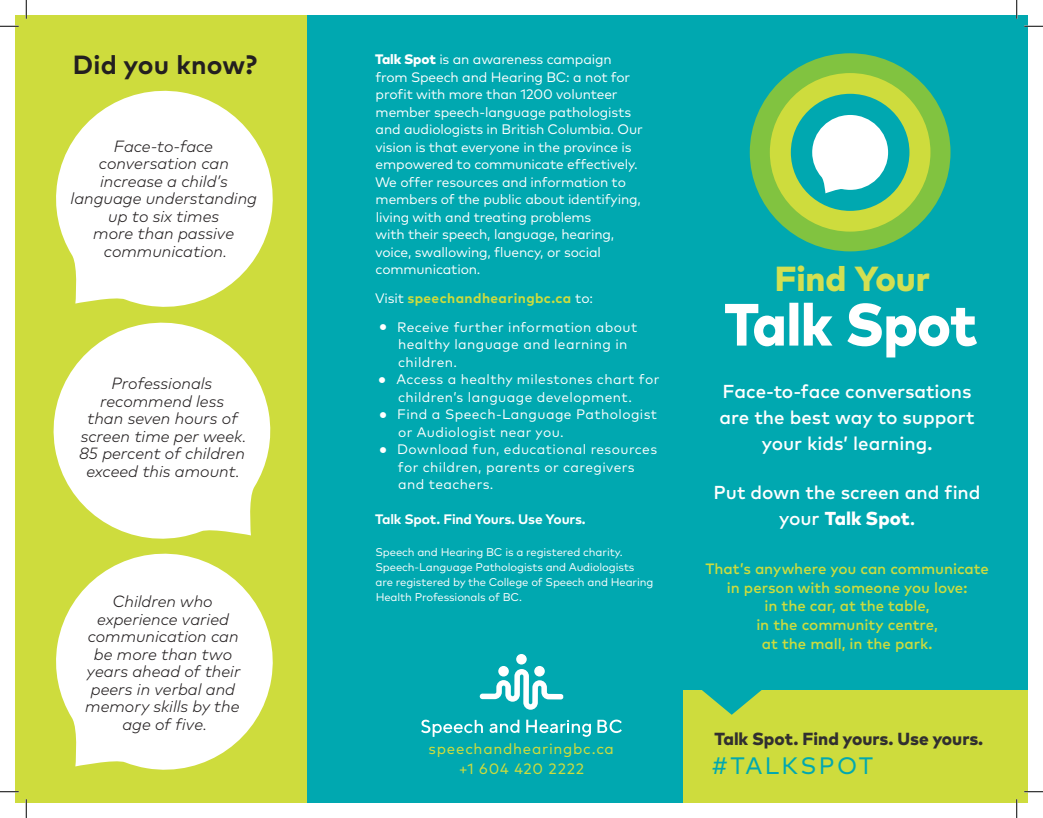
<style>
.page{position:relative;width:1043px;height:818px;background:#fff}
.page>*{position:absolute;margin:0;border:0;box-sizing:border-box;transform-origin:0 0}
.t1{font:800 34.75px "Mark Pro";letter-spacing:-.005em;color:#d2df52}
.t2{font:700 26.25px "Mark Pro";letter-spacing:.01em;color:#231f20}
.t3{font:23.75px "Mark Pro";letter-spacing:.1em;color:#00a8b0}
.t4{font:500 18.75px/26.2px "Mark Pro";letter-spacing:-.005em;color:#fff;text-align:center}
.t5{font:800 17.5px "Mark Pro";color:#312f30}
.t6{font:italic 300 16.25px/17.5px "Mark Pro";color:#231f20;text-align:center}
.t7{font:500 15px/18.8px "Mark Pro";letter-spacing:-.005em;color:#cedc3d;text-align:center}
.t8{font:15px "Mark Pro";letter-spacing:.05em;color:#cedc3d}
.t9{font:13.75px/17.5px "Mark Pro";letter-spacing:-.01em;color:#fff}
.t10{font:13.75px/17.5px "Mark Pro";letter-spacing:.03em;color:#fff}
.t11{font:700 13.75px "Mark Pro";letter-spacing:.03em;color:#cedc3d}
.t12{font:700 13.75px "Mark Pro";letter-spacing:-.01em;color:#fff}
.t13{font:11.25px/15px "Mark Pro";letter-spacing:-.01em;color:#fff}
.s1{font-weight:800}
.s2{font-weight:400;color:#fff}
.s3{font-size:26.25px}
</style>
<div class="page">
<div style="left:15px;top:15px;width:310px;height:787px;background:#cedc3d"></div>
<div style="left:308px;top:15px;width:720px;height:787px;background:#00a8b0"></div>
<div style="left:683px;top:690px;width:345px;height:112px;background:#cedc3d"></div>
<svg style="left:702px;top:690px;width:60px;height:24px"></svg>
<div style="left:749px;top:53px;width:201px;height:198px;background:#81c340;border-radius:50%"></div>
<div style="left:769px;top:73px;width:161px;height:158px;background:#cedc3d;border-radius:50%"></div>
<div style="left:790px;top:94px;width:119px;height:117px;background:#00a8b0;border-radius:50%"></div>
<svg style="left:812px;top:115px;width:76px;height:78px"></svg>
<svg style="left:597px;top:719px;width:25px;height:14px"></svg>
<svg style="left:421px;top:719px;width:62px;height:17px"></svg>
<svg style="left:489px;top:719px;width:30px;height:14px"></svg>
<svg style="left:526px;top:719px;width:65px;height:18px"></svg>
<svg style="left:480px;top:669px;width:83px;height:40px"></svg>
<div style="left:498px;top:666px;width:11px;height:10px;background:#fff;border-radius:50%"></div>
<div style="left:516px;top:654px;width:10px;height:10px;background:#fff;border-radius:50%"></div>
<div style="left:534px;top:666px;width:11px;height:10px;background:#fff;border-radius:50%"></div>
<svg style="left:725px;top:303px;width:252px;height:54px"></svg>
<svg style="left:56px;top:90px;width:217px;height:217px;fill:#fff"></svg>
<svg style="left:53px;top:322px;width:218px;height:217px;fill:#fff"></svg>
<svg style="left:56px;top:553px;width:217px;height:217px;fill:#fff"></svg>
<svg style="left:0;top:25px;width:19px;height:2px"></svg>
<svg style="left:1024px;top:25px;width:18px;height:2px"></svg>
<svg style="left:0;top:791px;width:19px;height:1px"></svg>
<svg style="left:1024px;top:791px;width:18px;height:1px"></svg>
<svg style="left:25px;top:0;width:2px;height:19px"></svg>
<svg style="left:25px;top:799px;width:2px;height:19px"></svg>
<svg style="left:1015px;top:0;width:2px;height:19px"></svg>
<svg style="left:1015px;top:799px;width:2px;height:19px"></svg>
<p class="t2" style="left:73px;top:45px;width:186px">Did you know?</p>
<p class="t9" style="left:375px;top:49px;width:269px"><span class="s1">Talk Spot</span> is an awareness campaign from Speech and Hearing BC: a not for profit with more than 1200 volunteer member speech-language pathologists and audiologists in British Columbia. Our vision is that everyone in the province is empowered to communicate effectively.<br>We offer resources and information to members of the public about identifying, living with and treating problems<br>with their speech, language, hearing, voice, swallowing, fluency, or social communication.</p>
<p class="t11" style="left:375px;top:288px;width:219px"><span class="s2">Visit</span> speechandhearingbc.ca <span class="s2">to:</span></p>
<p class="t10" style="left:398px;top:317px;width:241px;text-indent:-21px"><span class="s3">•</span> Receive further information about healthy language and learning in children.</p>
<p class="t10" style="left:376px;top:369px;width:284px;text-align:center"><span class="s3">•</span> Access a healthy milestones chart for children’s language development.</p>
<p class="t10" style="left:398px;top:404px;width:260px;text-indent:-21px"><span class="s3">•</span> Find a Speech-Language Pathologist or Audiologist near you.</p>
<p class="t10" style="left:398px;top:439px;width:261px;text-indent:-20px"><span class="s3">•</span> Download fun, educational resources for children, parents or caregivers and teachers.</p>
<p class="t12" style="left:375px;top:508px;width:212px">Talk Spot. Find Yours. Use Yours.</p>
<p class="t13" style="left:375px;top:543px;width:279px">Speech and Hearing BC is a registered charity.<br>Speech-Language Pathologists and Audiologists are registered by the College of Speech and Hearing Health Professionals of BC.</p>
<p class="t6" style="left:71px;top:136px;width:188px">Face-to-face conversation can increase a child’s language understanding up to six times<br>more than passive communication.</p>
<p class="t6" style="left:79px;top:373px;width:169px">Professionals recommend less<br>than seven hours of screen time per week.<br>85 percent of children exceed this amount.</p>
<p class="t6" style="left:85px;top:591px;width:157px">Children who experience varied communication can be more than two years ahead of their peers in verbal and memory skills by the age of five.</p>
<p class="t8" style="left:428px;top:737px;width:187px">speechandhearingbc.ca</p>
<p class="t8" style="left:459px;top:757px;width:127px">+1 604 420 2222</p>
<p class="t1" style="left:775px;top:252px;width:157px">Find Your</p>
<p class="t4" style="left:719px;top:376px;width:257px">Face-to-face conversations are the best way to support your kids’ learning.</p>
<p class="t4" style="left:713px;top:477px;width:268px">Put down the screen and find your <span class="s1">Talk Spot</span>.</p>
<p class="t7" style="left:705px;top:558px;width:285px">That’s anywhere you can communicate in person with someone you love:<br>in the car, at the table,<br>in the community centre,<br>at the mall, in the park.</p>
<p class="t5" style="left:714px;top:725px;width:270px">Talk Spot. Find yours. Use yours.</p>
<p class="t3" style="left:711px;top:747px;width:164px">#TALKSPOT</p>
</div>
